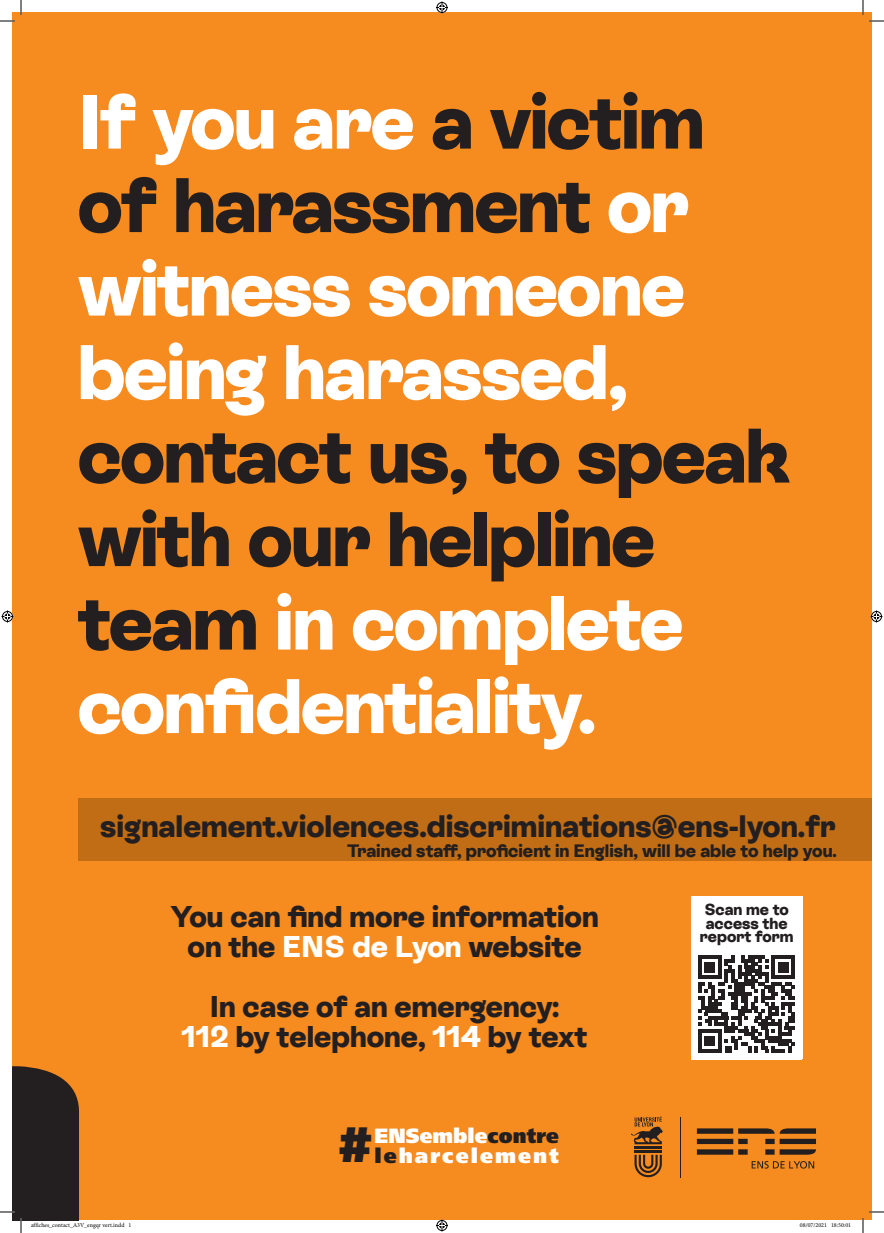
<style>
.page{position:relative;width:884px;height:1233px;background:#fff}
.page>*{position:absolute;margin:0;border:0;box-sizing:border-box;transform-origin:0 0}
.t1{font:800 77px/83.5px "ES Rebond Grotesque";letter-spacing:-.02em;color:#231f20}
.t2{font:800 77px/83.5px "ES Rebond Grotesque";letter-spacing:-.02em;color:#fff}
.t3{font:800 49.5px "ES Rebond Grotesque";color:#231f20}
.t4{font:800 31px "ES Rebond Grotesque";color:#231f20}
.t5{font:800 30px/30px "ES Rebond Grotesque";color:#231f20;text-align:center}
.t6{font:900 20.6px "Frutiger LT Std";letter-spacing:.005em;color:#fff}
.t7{font:900 20.6px "Frutiger LT Std";letter-spacing:.1em;color:#fff}
.t8{font:800 18px "ES Rebond Grotesque";color:#231f20}
.t9{font:800 16px/13.5px "ES Rebond Grotesque";color:#231f20;text-align:center}
.t10{font:6px "Minion Pro";color:#000}
.s1{color:#231f20}
.s2{color:#fff}
</style>
<div class="page">
<div style="left:12px;top:12px;width:859px;height:1208px;background:#f68b1f"></div>
<svg style="left:634px;top:1154px;width:28px;height:23px"></svg>
<hr style="left:635px;top:1150px;width:27px;height:2px;background:#231f20">
<hr style="left:635px;top:1146px;width:27px;height:2px;background:#231f20">
<svg style="left:631px;top:1116px;width:32px;height:28px"></svg>
<hr style="left:680px;top:1116px;width:1px;height:61px;background:#231f20">
<svg style="left:697px;top:1128px;width:119px;height:26px"></svg>
<svg style="left:752px;top:1161px;width:62px;height:7px"></svg>
<div style="left:78px;top:798px;width:793px;height:63px;background:#c16d15"></div>
<div style="left:691px;top:896px;width:111px;height:163px;background:#fff"></div>
<svg style="left:698px;top:955px;width:97px;height:97px"></svg>
<svg style="left:869px;top:1211px;width:15px;height:1px"></svg>
<svg style="left:0;top:0;width:22px;height:22px"></svg>
<svg style="left:862px;top:0;width:22px;height:22px"></svg>
<svg style="left:862px;top:1218px;width:2px;height:15px"></svg>
<svg style="left:436px;top:1px;width:12px;height:12px"></svg>
<svg style="left:436px;top:1219px;width:12px;height:12px"></svg>
<svg style="left:2px;top:610px;width:12px;height:12px"></svg>
<svg style="left:870px;top:610px;width:12px;height:12px"></svg>
<svg style="left:0;top:1066px;width:79px;height:167px"></svg>
<h1 class="t2" style="left:78px;top:76px;width:628px">If you are <span class="s1">a victim of harassment</span> or witness someone being harassed,</h1>
<h1 class="t1" style="left:78px;top:410px;width:715px">contact us, to speak with our helpline team <span class="s2">in complete confidentiality.</span></h1>
<p class="t4" style="left:100px;top:805px;width:737px">signalement.violences.discriminations@ens-lyon.fr</p>
<p class="t8" style="left:347px;top:838px;width:491px">Trained staff, proficient in English, will be able to help you.</p>
<p class="t5" style="left:170px;top:900px;width:430px">You can find more information on the <span class="s2">ENS de Lyon</span> website</p>
<p class="t5" style="left:182px;top:990px;width:407px">In case of an emergency:<br><span class="s2">112</span> by telephone, <span class="s2">114</span> by text</p>
<h2 class="t3" style="left:340px;top:1109px;width:34px">#</h2>
<p class="t6" style="left:374px;top:1122px;width:186px">ENSemble<span class="s1">contre</span></p>
<p class="t7" style="left:374px;top:1142px;width:186px"><span class="s1">le</span>harcelement</p>
<p class="t9" style="left:700px;top:901px;width:95px">Scan me to access the report form</p>
<p class="t10" style="left:31px;top:1221px;width:102px">affiches_contact_A3V_engqr vert.indd 1</p>
<p class="t10" style="left:800px;top:1221px;width:53px">08/07/2021 18:50:01</p>
</div>
